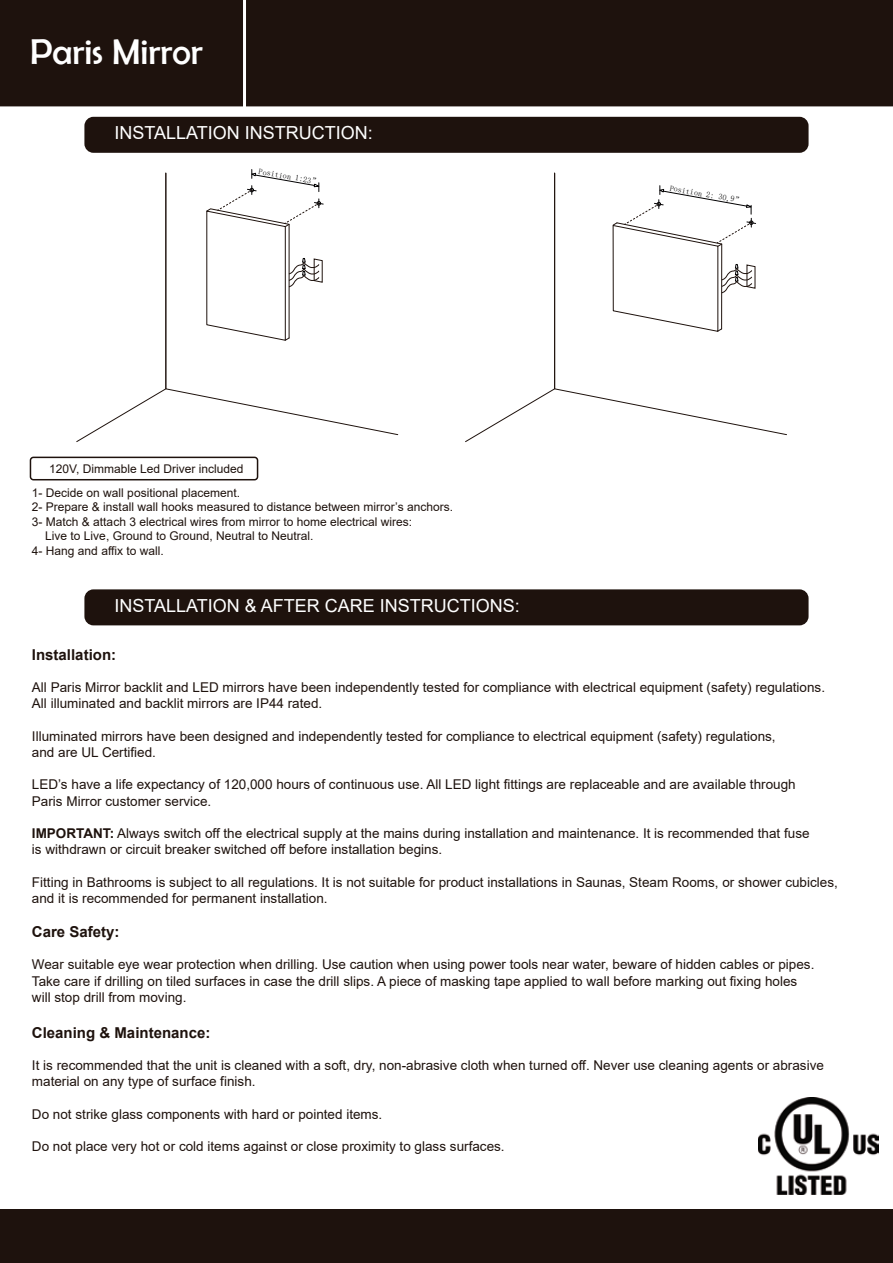
<style>
.page{position:relative;width:893px;height:1263px;background:#fff}
.page>*{position:absolute;margin:0;border:0;box-sizing:border-box;transform-origin:0 0}
.t1{font:36px "Berlin Sans FB";color:#fff}
.t2{font:18px "Arial";color:#fff}
.t3{font:700 15px "Arial";color:#1e120d}
.t4{font:13.5px/16.2px "Arial";color:#1e120d}
.t5{font:12px "Arial";color:#1e120d}
.t6{font:8.1px "Sim Sun";color:#020102}
.s1{font-weight:700}
</style>
<div class="page">
<div style="left:0;top:0;width:893px;height:106px;background:#1e120d"></div>
<div style="left:0;top:1210px;width:893px;height:53px;background:#1e120d"></div>
<div style="left:0;top:1209px;width:893px;height:54px;border:2px solid #1e120d"></div>
<img style="left:758px;top:1097px;width:120px;height:98px">
<hr style="left:243px;top:0;width:3px;height:118px;background:#fff">
<div style="left:84px;top:117px;width:724px;height:36px;background:#1e120d;border-radius:9px"></div>
<div style="left:84px;top:589px;width:724px;height:36px;background:#1e120d;border-radius:9px"></div>
<div style="left:30px;top:457px;width:228px;height:23px;border:2px solid #1e120d;border-radius:3px"></div>
<svg style="left:167px;top:172px;width:232px;height:263px"></svg>
<svg style="left:76px;top:172px;width:91px;height:270px"></svg>
<svg style="left:555px;top:173px;width:232px;height:262px"></svg>
<svg style="left:465px;top:172px;width:90px;height:270px"></svg>
<svg style="left:612px;top:186px;width:144px;height:146px"></svg>
<h1 class="t1" style="left:30px;top:31px;width:174px">Paris Mirror</h1>
<h2 class="t2" style="left:115px;top:120px;width:260px">INSTALLATION INSTRUCTION:</h2>
<p class="t6" style="left:259px;top:167px;width:63px;rotate:10deg">Position 1:23”</p>
<p class="t5" style="left:49px;top:460px;width:196px">120V, Dimmable Led Driver included</p>
<p class="t5" style="left:32px;top:484px;width:210px">1- Decide on wall positional placement.</p>
<p class="t5" style="left:32px;top:499px;width:423px">2- Prepare &amp; install wall hooks measured to distance between mirror’s anchors.</p>
<p class="t5" style="left:32px;top:513px;width:382px">3- Match &amp; attach 3 electrical wires from mirror to home electrical wires:</p>
<p class="t5" style="left:45px;top:528px;width:270px">Live to Live, Ground to Ground, Neutral to Neutral.</p>
<p class="t5" style="left:32px;top:542px;width:133px">4- Hang and affix to wall.</p>
<h2 class="t2" style="left:115px;top:593px;width:407px">INSTALLATION &amp; AFTER CARE INSTRUCTIONS:</h2>
<p class="t6" style="left:671px;top:184px;width:75px;rotate:10deg">Position 2: 30,9”</p>
<p class="t3" style="left:32px;top:644px;width:86px">Installation:</p>
<p class="t4" style="left:32px;top:679px;width:795px">All Paris Mirror backlit and LED mirrors have been independently tested for compliance with electrical equipment (safety) regulations.<br>All illuminated and backlit mirrors are IP44 rated.</p>
<p class="t4" style="left:32px;top:728px;width:745px">Illuminated mirrors have been designed and independently tested for compliance to electrical equipment (safety) regulations, and are UL Certified.</p>
<p class="t4" style="left:32px;top:776px;width:765px">LED’s have a life expectancy of 120,000 hours of continuous use. All LED light fittings are replaceable and are available through<br>Paris Mirror customer service.</p>
<p class="t4" style="left:32px;top:825px;width:779px"><span class="s1">IMPORTANT:</span> Always switch off the electrical supply at the mains during installation and maintenance. It is recommended that fuse is withdrawn or circuit breaker switched off before installation begins.</p>
<p class="t4" style="left:32px;top:874px;width:807px">Fitting in Bathrooms is subject to all regulations. It is not suitable for product installations in Saunas, Steam Rooms, or shower cubicles, and it is recommended for permanent installation.</p>
<p class="t3" style="left:32px;top:921px;width:89px">Care Safety:</p>
<p class="t4" style="left:32px;top:956px;width:784px">Wear suitable eye wear protection when drilling. Use caution when using power tools near water, beware of hidden cables or pipes.<br>Take care if drilling on tiled surfaces in case the drill slips. A piece of masking tape applied to wall before marking out fixing holes will stop drill from moving.</p>
<p class="t3" style="left:32px;top:1022px;width:180px">Cleaning &amp; Maintenance:</p>
<p class="t4" style="left:32px;top:1057px;width:793px">It is recommended that the unit is cleaned with a soft, dry, non-abrasive cloth when turned off. Never use cleaning agents or abrasive material on any type of surface finish.</p>
<p class="t4" style="left:32px;top:1106px;width:352px">Do not strike glass components with hard or pointed items.</p>
<p class="t4" style="left:32px;top:1138px;width:474px">Do not place very hot or cold items against or close proximity to glass surfaces.</p>
</div>
